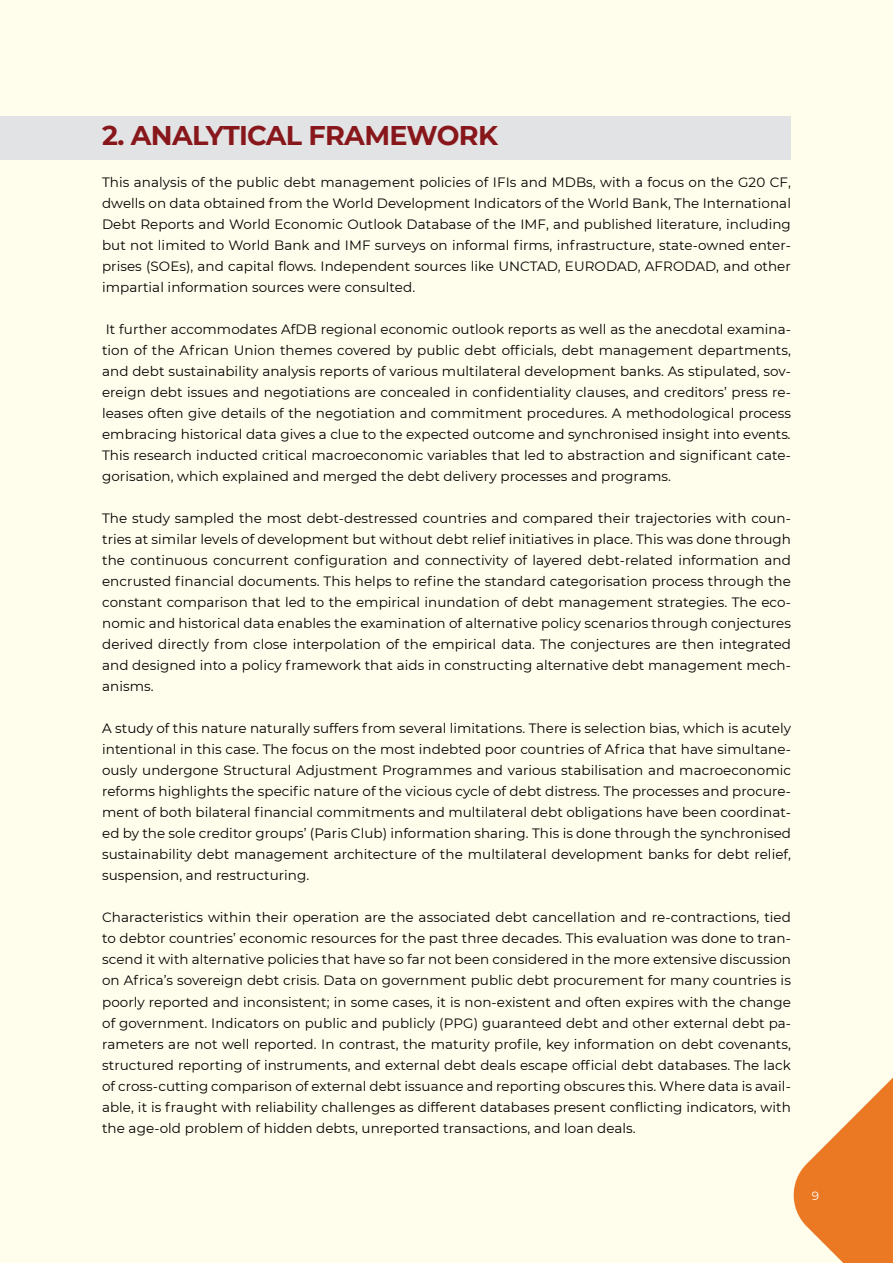
<style>
.page{position:relative;width:893px;height:1263px;background:#fffdeb}
.page>*{position:absolute;margin:0;border:0;box-sizing:border-box;transform-origin:0 0}
.t1{font:700 27px "Montserrat";letter-spacing:-.025em;color:#88171c}
.t2{font:13.5px/21px "Montserrat";letter-spacing:.005em;color:#000;text-align:justify}
.t3{font:12px "Montserrat";color:#fff}
.s1{font-style:italic}
</style>
<div class="page">
<svg style="left:793px;top:1077px;width:100px;height:186px"></svg>
<div style="left:0;top:116px;width:791px;height:43px;background:#e2e3e4"></div>
<h1 class="t1" style="left:102px;top:116px;width:397px">2. ANALYTICAL FRAMEWORK</h1>
<p class="t2" style="left:102px;top:171px;width:690px">This analysis of the public debt management policies of IFIs and MDBs, with a focus on the G20 CF, dwells on data obtained from the World Development Indicators of the World Bank, The International Debt Reports and World Economic Outlook Database of the IMF, and published literature, including but not limited to World Bank and IMF surveys on informal firms, infrastructure, state-owned enter&shy;prises (SOEs), and capital flows. Independent sources like UNCTAD, EURODAD, AFRODAD, and other impartial information sources were consulted.</p>
<p class="t2" style="left:102px;top:318px;width:690px">It further accommodates AfDB regional economic outlook reports as well as the anecdotal examina&shy;tion of the African Union themes covered by public debt officials, debt management departments, and debt sustainability analysis reports of various multilateral development banks. As stipulated, sov&shy;ereign debt issues and negotiations are concealed in confidentiality clauses, and creditors’ press re&shy;leases often give details of the negotiation and commitment procedures. A methodological process embracing historical data gives a clue to the expected outcome and synchronised insight into events<span class="s1">.<br></span>This research inducted critical macroeconomic variables that led to abstraction and significant cate&shy;gorisation, which explained and merged the debt delivery processes and programs.</p>
<p class="t2" style="left:102px;top:507px;width:690px">The study sampled the most debt-destressed countries and compared their trajectories with coun&shy;tries at similar levels of development but without debt relief initiatives in place. This was done through the continuous concurrent configuration and connectivity of layered debt-related information and encrusted financial documents. This helps to refine the standard categorisation process through the constant comparison that led to the empirical inundation of debt management strategies. The eco&shy;nomic and historical data enables the examination of alternative policy scenarios through conjectures derived directly from close interpolation of the empirical data. The conjectures are then integrated and designed into a policy framework that aids in constructing alternative debt management mech&shy;anisms.</p>
<p class="t2" style="left:102px;top:718px;width:690px">A study of this nature naturally suffers from several limitations. There is selection bias, which is acutely intentional in this case. The focus on the most indebted poor countries of Africa that have simultane&shy;ously undergone Structural Adjustment Programmes and various stabilisation and macroeconomic reforms highlights the specific nature of the vicious cycle of debt distress. The processes and procure&shy;ment of both bilateral financial commitments and multilateral debt obligations have been coordinat&shy;ed by the sole creditor groups’ (Paris Club) information sharing. This is done through the synchronised sustainability debt management architecture of the multilateral development banks for debt relief, suspension, and restructuring.</p>
<p class="t2" style="left:102px;top:907px;width:690px">Characteristics within their operation are the associated debt cancellation and re-contractions, tied to debtor countries’ economic resources for the past three decades. This evaluation was done to tran&shy;scend it with alternative policies that have so far not been considered in the more extensive discussion on Africa’s sovereign debt crisis. Data on government public debt procurement for many countries is poorly reported and inconsistent; in some cases, it is non-existent and often expires with the change of government. Indicators on public and publicly (PPG) guaranteed debt and other external debt pa&shy;rameters are not well reported. In contrast, the maturity profile, key information on debt covenants, structured reporting of instruments, and external debt deals escape official debt databases. The lack of cross-cutting comparison of external debt issuance and reporting obscures this. Where data is avail&shy;able, it is fraught with reliability challenges as different databases present conflicting indicators, with the age-old problem of hidden debts, unreported transactions, and loan deals.</p>
<p class="t3" style="left:812px;top:1187px;width:9px">9</p>
</div>
